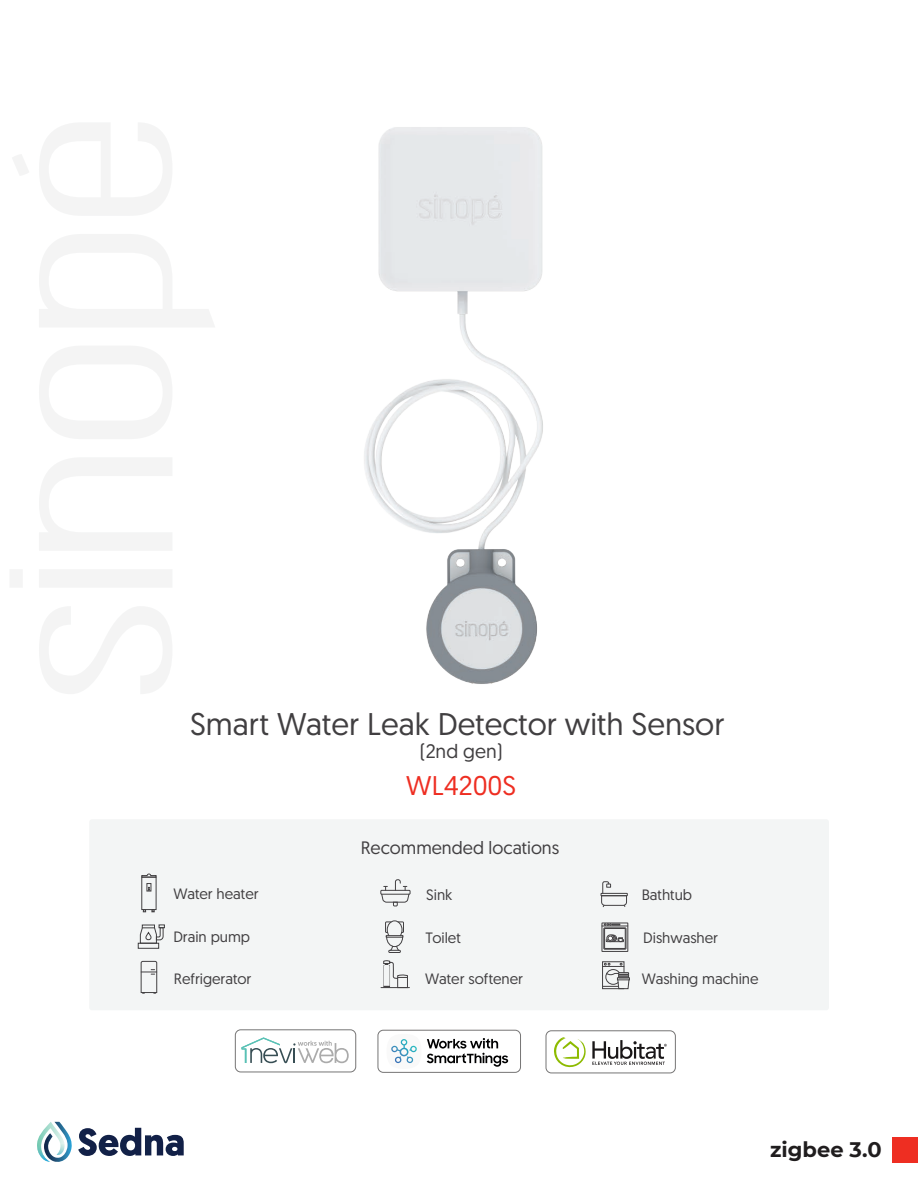
<style>
.page{position:relative;width:918px;height:1188px;background:#fff}
.page>*{position:absolute;margin:0;border:0;box-sizing:border-box;transform-origin:0 0}
.t1{font:31.35px "Geomanist";color:#413f41}
.t2{font:27px "Geomanist";color:#ee2e22}
.t3{font:700 21px "Montserrat";color:#201d1e}
.t4{font:19.5px "Geomanist";color:#413f41}
.t5{font:18px "Geomanist";color:#413f41}
.t6{font:15px "Geomanist";color:#413f41}
</style>
<div class="page">
<div style="left:893px;top:1137px;width:25px;height:26px;background:#ee2e22"></div>
<svg style="left:554px;top:1037px;width:32px;height:31px"></svg>
<svg style="left:592px;top:1040px;width:75px;height:25px"></svg>
<div style="left:546px;top:1030px;width:130px;height:43px;border:1px solid #767575;border-radius:5px"></div>
<div style="left:378px;top:1030px;width:143px;height:43px;border:1px solid #767575;border-radius:5px"></div>
<svg style="left:391px;top:1039px;width:26px;height:25px"></svg>
<svg style="left:427px;top:1038px;width:81px;height:29px"></svg>
<div style="left:89px;top:819px;width:740px;height:191px;background:#f3f5f5;border-radius:3px"></div>
<svg style="left:385px;top:920px;width:19px;height:33px"></svg>
<div style="left:381px;top:890px;width:29px;height:4px;border:1px solid #434143"></div>
<svg style="left:381px;top:879px;width:28px;height:27px"></svg>
<svg style="left:601px;top:881px;width:26px;height:26px"></svg>
<svg style="left:602px;top:961px;width:28px;height:28px"></svg>
<svg style="left:141px;top:961px;width:16px;height:32px"></svg>
<svg style="left:141px;top:874px;width:16px;height:38px"></svg>
<div style="left:138px;top:943px;width:21px;height:6px;border:1px solid #403f41"></div>
<svg style="left:140px;top:925px;width:25px;height:19px"></svg>
<svg style="left:381px;top:960px;width:28px;height:28px"></svg>
<div style="left:610px;top:935px;width:7px;height:7px;border:1px solid #434143;border-radius:50%"></div>
<div style="left:602px;top:923px;width:26px;height:29px;border:1px solid #434143"></div>
<div style="left:604px;top:928px;width:22px;height:21px;border:1px solid #434143"></div>
<div style="left:604px;top:928px;width:21px;height:21px;border:1px solid #434143"></div>
<svg style="left:602px;top:924px;width:26px;height:3px"></svg>
<div style="left:608px;top:935px;width:7px;height:7px;border:1px solid #434143;border-radius:50%"></div>
<div style="left:607px;top:935px;width:7px;height:7px;border:1px solid #434143;border-radius:50%"></div>
<svg style="left:606px;top:936px;width:18px;height:6px"></svg>
<svg style="left:78px;top:1128px;width:106px;height:28px"></svg>
<svg style="left:37px;top:1122px;width:35px;height:40px"></svg>
<img style="left:10px;top:123px;width:533px;height:571px">
<div style="left:235px;top:1029px;width:121px;height:43px;border:1px solid #767575;border-radius:5px"></div>
<svg style="left:241px;top:1038px;width:108px;height:25px"></svg>
<h1 class="t1" style="left:190px;top:703px;width:536px">Smart Water Leak Detector with Sensor</h1>
<h3 class="t4" style="left:420px;top:739px;width:84px">(2nd gen)</h3>
<h2 class="t2" style="left:406px;top:768px;width:112px">WL4200S</h2>
<p class="t5" style="left:361px;top:836px;width:200px">Recommended locations</p>
<p class="t6" style="left:173px;top:885px;width:87px">Water heater</p>
<p class="t6" style="left:426px;top:885px;width:28px">Sink</p>
<p class="t6" style="left:642px;top:885px;width:52px">Bathtub</p>
<p class="t6" style="left:643px;top:928px;width:76px">Dishwasher</p>
<p class="t6" style="left:642px;top:969px;width:118px">Washing machine</p>
<p class="t6" style="left:173px;top:927px;width:78px">Drain pump</p>
<p class="t6" style="left:426px;top:928px;width:37px">Toilet</p>
<p class="t6" style="left:174px;top:969px;width:79px">Refrigerator</p>
<p class="t6" style="left:425px;top:969px;width:99px">Water softener</p>
<h3 class="t3" style="left:770px;top:1135px;width:113px">zigbee 3.0</h3>
</div>
